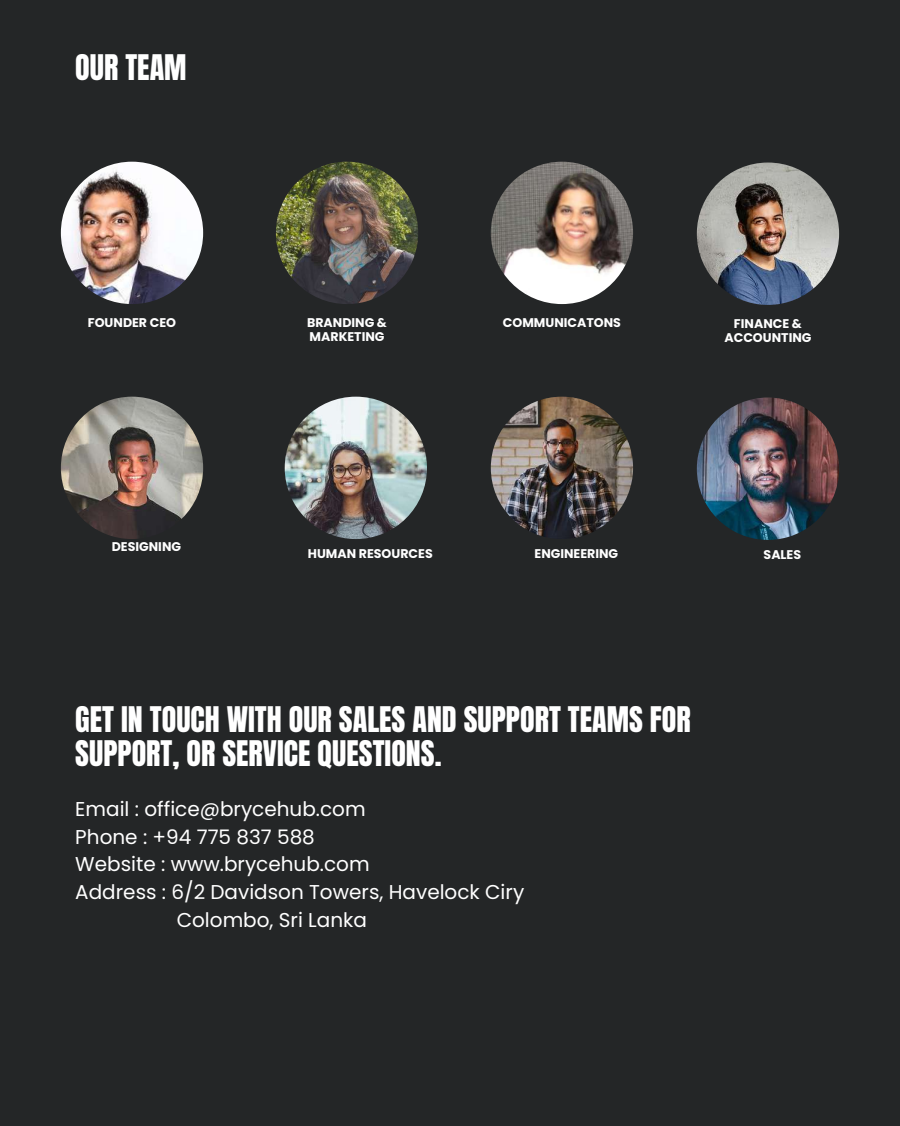
<style>
.page{position:relative;width:900px;height:1126px;background:#fff}
.page>*{position:absolute;margin:0;border:0;box-sizing:border-box;transform-origin:0 0}
.t1{font:30px/34.5px "Anton";color:#fff}
.t2{font:20px "Poppins";color:#fff}
.t3{font:700 12.6px/14.2px "Poppins";color:#fff}
</style>
<div class="page">
<div style="left:0;top:0;width:900px;height:1125px;background:#242627"></div>
<img style="left:276px;top:162px;width:142px;height:142px;border-radius:50%">
<img style="left:61px;top:162px;width:142px;height:142px;border-radius:50%">
<img style="left:491px;top:162px;width:142px;height:142px;border-radius:50%">
<img style="left:285px;top:396px;width:142px;height:143px;border-radius:50%">
<img style="left:491px;top:396px;width:142px;height:143px;border-radius:50%">
<img style="left:61px;top:396px;width:142px;height:143px;border-radius:50%">
<img style="left:697px;top:162px;width:142px;height:143px;border-radius:50%">
<img style="left:697px;top:397px;width:142px;height:142px;border-radius:50%">
<h1 class="t1" style="left:75px;top:50px;width:113px">OUR TEAM</h1>
<p class="t3" style="left:88px;top:315px;width:90px">FOUNDER CEO</p>
<p class="t3" style="left:307px;top:315px;width:81px">BRANDING &amp;<br>MARKETING</p>
<p class="t3" style="left:503px;top:315px;width:120px">COMMUNICATONS</p>
<p class="t3" style="left:725px;top:316px;width:88px;text-align:center">FINANCE &amp;<br>ACCOUNTING</p>
<p class="t3" style="left:112px;top:539px;width:71px">DESIGNING</p>
<p class="t3" style="left:308px;top:546px;width:126px">HUMAN RESOURCES</p>
<p class="t3" style="left:535px;top:546px;width:85px">ENGINEERING</p>
<h1 class="t1" style="left:75px;top:702px;width:617px">GET IN TOUCH WITH OUR SALES AND SUPPORT TEAMS FOR<br>SUPPORT, OR SERVICE QUESTIONS.</h1>
<p class="t2" style="left:75px;top:794px;width:292px">Email : office@brycehub.com</p>
<p class="t2" style="left:75px;top:822px;width:241px">Phone : +94 775 837 588</p>
<p class="t2" style="left:75px;top:850px;width:296px">Website : www.brycehub.com</p>
<p class="t2" style="left:75px;top:877px;width:450px">Address : 6/2 Davidson Towers, Havelock Ciry</p>
<p class="t2" style="left:177px;top:905px;width:192px">Colombo, Sri Lanka</p>
<p class="t3" style="left:764px;top:547px;width:39px">SALES</p>
</div>
